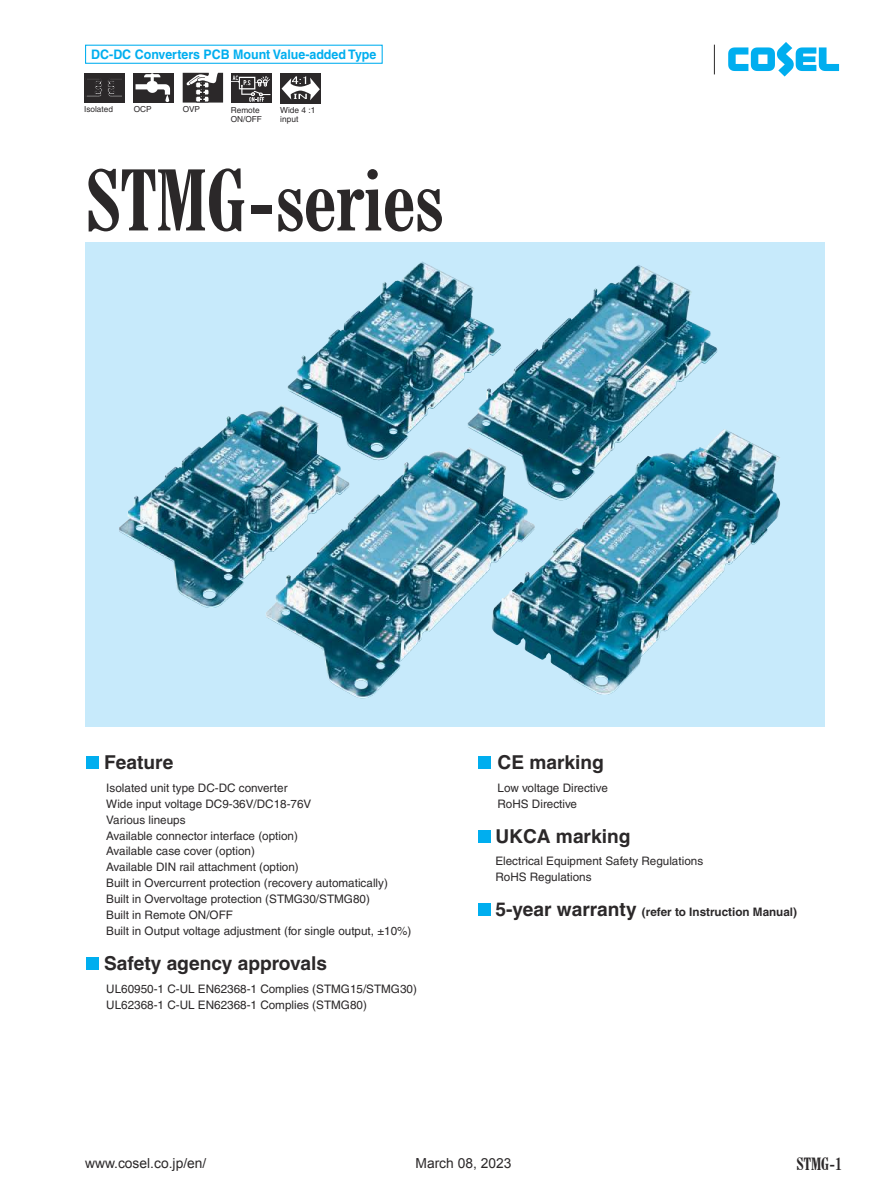
<style>
.page{position:relative;width:893px;height:1191px;background:#fff}
.page>*{position:absolute;margin:0;border:0;box-sizing:border-box;transform-origin:0 0}
.t1{font:700 condensed 85.05px "Century Schoolbook BT";color:#2b2829}
.t2{font:700 19.2px "Helvetica";color:#2b2829}
.t3{font:700 condensed 17.25px "Century Schoolbook BT";color:#2b2829}
.t4{font:13.8px "Arial";color:#2b2829}
.t5{font:700 13.2px "Helvetica";color:#00aeef;scale:.95 1}
.t6{font:11.7px/15.9px "Helvetica";color:#2b2829}
.t7{font:700 11.7px "Helvetica";color:#2b2829}
.t8{font:8.4px/9.1px "Helvetica";color:#2b2829}
.t9{font:8.25px/9px "Helvetica";color:#2b2829}
.s1{font-size:19.2px}
</style>
<div class="page">
<svg style="left:714px;top:45px;width:1px;height:29px"></svg>
<svg style="left:728px;top:42px;width:112px;height:35px"></svg>
<img style="left:85px;top:242px;width:740px;height:485px">
<img style="left:349px;top:261px;width:72px;height:58px">
<div style="left:87px;top:756px;width:12px;height:13px;background:#00aeef"></div>
<div style="left:87px;top:957px;width:12px;height:12px;background:#00aeef"></div>
<div style="left:478px;top:756px;width:12px;height:13px;background:#00aeef"></div>
<div style="left:478px;top:830px;width:12px;height:13px;background:#00aeef"></div>
<div style="left:478px;top:902px;width:12px;height:13px;background:#00aeef"></div>
<div style="left:85px;top:45px;width:298px;height:19px;border:1px solid #00aeef"></div>
<svg style="left:84px;top:72px;width:237px;height:32px"></svg>
<p class="t5" style="left:91px;top:49px;width:302px">DC-DC Converters PCB Mount Value-added Type</p>
<p class="t9" style="left:84px;top:105px;width:30px">Isolated</p>
<p class="t9" style="left:134px;top:105px;width:19px">OCP</p>
<p class="t9" style="left:183px;top:105px;width:19px">OVP</p>
<p class="t9" style="left:231px;top:105px;width:33px">Remote<br>ON/OFF</p>
<p class="t8" style="left:280px;top:106px;width:37px">Wide 4 :1 input</p>
<h1 class="t1" style="left:85px;top:151px;width:360px">STMG-series</h1>
<h2 class="t2" style="left:104px;top:755px;width:71px">Feature</h2>
<p class="t6" style="left:106px;top:780px;width:307px">Isolated unit type DC-DC converter<br>Wide input voltage DC9-36V/DC18-76V<br>Various lineups<br>Available connector interface (option)<br>Available case cover (option)<br>Available DIN rail attachment (option)<br>Built in Overcurrent protection (recovery automatically)<br>Built in Overvoltage protection (STMG30/STMG80)<br>Built in Remote ON/OFF<br>Built in Output voltage adjustment (for single output, ±10%)</p>
<h2 class="t2" style="left:104px;top:956px;width:224px">Safety agency approvals</h2>
<p class="t6" style="left:106px;top:981px;width:312px">UL60950-1 C-UL EN62368-1 Complies (STMG15/STMG30)<br>UL62368-1 C-UL EN62368-1 Complies (STMG80)</p>
<h2 class="t2" style="left:497px;top:755px;width:108px">CE marking</h2>
<p class="t6" style="left:497px;top:780px;width:112px">Low voltage Directive<br>RoHS Directive</p>
<h2 class="t2" style="left:495px;top:828px;width:137px">UKCA marking</h2>
<p class="t6" style="left:495px;top:854px;width:209px">Electrical Equipment Safety Regulations<br>RoHS Regulations</p>
<p class="t7" style="left:495px;top:907px;width:303px"><span class="s1">5-year warranty</span> (refer to Instruction Manual)</p>
<p class="t4" style="left:85px;top:1158px;width:123px">www.cosel.co.jp/en/</p>
<p class="t4" style="left:415px;top:1158px;width:98px">March 08, 2023</p>
<h3 class="t3" style="left:796px;top:1153px;width:47px">STMG-1</h3>
</div>
